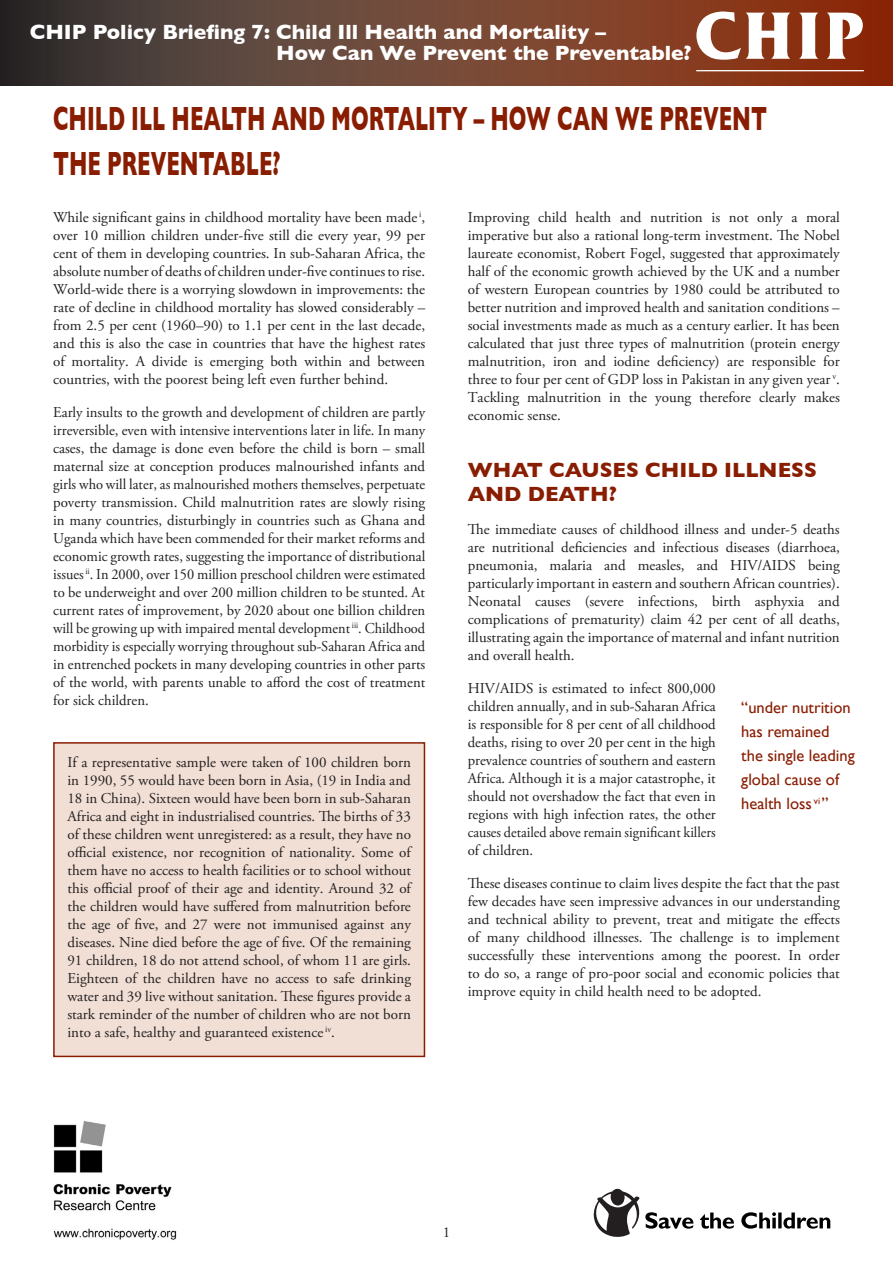
<style>
.page{position:relative;width:893px;height:1263px;background:#fff}
.page>*{position:absolute;margin:0;border:0;box-sizing:border-box;transform-origin:0 0}
.t1{font:700 70.2px "Friz Quadrata";letter-spacing:.1em;color:#fff}
.t2{font:700 34.2px/45px "Gill Sans";color:#891d02;scale:.61 1}
.t3{font:700 21px/21.3px "Gill Sans";color:#fff}
.t4{font:700 21px/24px "Gill Sans";color:#891d02}
.t5{font:16.5px/24px "Gill Sans";color:#891d02}
.t6{font:15px/18px "Adobe Garamond Pro";color:#231f20;text-align:justify}
</style>
<div class="page">
<svg style="left:0;top:0;width:893px;height:85px;background:#6c3e2d"></svg>
<hr style="left:696px;top:70px;width:168px;height:1px;background:#fff">
<img style="left:53px;top:1120px;width:124px;height:120px">
<svg style="left:700px;top:1212px;width:34px;height:16px"></svg>
<svg style="left:741px;top:1212px;width:89px;height:16px"></svg>
<svg style="left:593px;top:1189px;width:101px;height:48px"></svg>
<div style="left:54px;top:743px;width:370px;height:313px;background:#f1dfd5"></div>
<div style="left:53px;top:742px;width:372px;height:315px;border:2px solid #891d02"></div>
<h1 class="t1" style="left:682px;top:-3px;width:169px">CCH IP</h1>
<h1 class="t1" style="left:745px;top:-3px;width:119px">HIP</h1>
<h3 class="t3" style="left:276px;top:21px;width:417px;text-indent:-246px">CHIP Policy Briefing 7: Child Ill Health and Mortality –<br>How Can We Prevent the Preventable?</h3>
<h2 class="t2" style="left:53px;top:96px;width:1172px">CHILD ILL HEALTH AND MORTALITY – HOW CAN WE PREVENT<br>THE PREVENTABLE?</h2>
<p class="t6" style="left:53px;top:209px;width:374px">While significant gains in childhood mortality have been made <sup>i</sup>, over 10 million children under-five still die every year, 99 per cent of them in developing countries. In sub-Saharan Africa, the absolute number of deaths of children under-five continues to rise.<br>World-wide there is a worrying slowdown in improvements: the rate of decline in childhood mortality has slowed considerably – from 2.5 per cent (1960–90) to 1.1 per cent in the last decade, and this is also the case in countries that have the highest rates of mortality. A divide is emerging both within and between countries, with the poorest being left even further behind.</p>
<p class="t6" style="left:53px;top:404px;width:374px">Early insults to the growth and development of children are partly irreversible, even with intensive interventions later in life. In many cases, the damage is done even before the child is born – small maternal size at conception produces malnourished infants and girls who will later, as malnourished mothers themselves, perpetuate poverty transmission. Child malnutrition rates are slowly rising in many countries, disturbingly in countries such as Ghana and Uganda which have been commended for their market reforms and economic growth rates, suggesting the importance of distributional issues <sup>ii</sup>. In 2000, over 150 million preschool children were estimated to be underweight and over 200 million children to be stunted. At current rates of improvement, by 2020 about one billion children will be growing up with impaired mental development <sup>iii</sup>. Childhood morbidity is especially worrying throughout sub-Saharan Africa and in entrenched pockets in many developing countries in other parts of the world, with parents unable to afford the cost of treatment for sick children.</p>
<p class="t6" style="left:67px;top:754px;width:345px">If a representative sample were taken of 100 children born in 1990, 55 would have been born in Asia, (19 in India and 18 in China). Sixteen would have been born in sub-Saharan Africa and eight in industrialised countries. The births of 33 of these children went unregistered: as a result, they have no official existence, nor recognition of nationality. Some of them have no access to health facilities or to school without this official proof of their age and identity. Around 32 of the children would have suffered from malnutrition before the age of five, and 27 were not immunised against any diseases. Nine died before the age of five. Of the remaining 91 children, 18 do not attend school, of whom 11 are girls.<br>Eighteen of the children have no access to safe drinking water and 39 live without sanitation. These figures provide a stark reminder of the number of children who are not born into a safe, healthy and guaranteed existence <sup>iv</sup>.</p>
<p class="t6" style="left:468px;top:209px;width:374px">Improving child health and nutrition is not only a moral imperative but also a rational long-term investment. The Nobel laureate economist, Robert Fogel, suggested that approximately half of the economic growth achieved by the UK and a number of western European countries by 1980 could be attributed to better nutrition and improved health and sanitation conditions – social investments made as much as a century earlier. It has been calculated that just three types of malnutrition (protein energy malnutrition, iron and iodine deficiency) are responsible for three to four per cent of GDP loss in Pakistan in any given year <sup>v</sup>.<br>Tackling malnutrition in the young therefore clearly makes economic sense.</p>
<h3 class="t4" style="left:468px;top:458px;width:351px">WHAT CAUSES CHILD ILLNESS<br>AND DEATH?</h3>
<p class="t6" style="left:468px;top:520px;width:374px">The immediate causes of childhood illness and under-5 deaths are nutritional deficiencies and infectious diseases (diarrhoea, pneumonia, malaria and measles, and HIV/AIDS being particularly important in eastern and southern African countries).<br>Neonatal causes (severe infections, birth asphyxia and complications of prematurity) claim 42 per cent of all deaths, illustrating again the importance of maternal and infant nutrition and overall health.</p>
<p class="t6" style="left:468px;top:679px;width:250px">HIV/AIDS is estimated to infect 800,000 children annually, and in sub-Saharan Africa is responsible for 8 per cent of all childhood deaths, rising to over 20 per cent in the high prevalence countries of southern and eastern Africa. Although it is a major catastrophe, it should not overshadow the fact that even in regions with high infection rates, the other causes detailed above remain significant killers of children.</p>
<p class="t6" style="left:468px;top:874px;width:374px">These diseases continue to claim lives despite the fact that the past few decades have seen impressive advances in our understanding and technical ability to prevent, treat and mitigate the effects of many childhood illnesses. The challenge is to implement successfully these interventions among the poorest. In order to do so, a range of pro-poor social and economic policies that improve equity in child health need to be adopted.</p>
<p class="t5" style="left:741px;top:696px;width:115px">“under nutrition has remained the single leading global cause of health loss <sup>vi</sup> ”</p>
<p class="t6" style="left:443px;top:1224px;width:9px">1</p>
</div>
